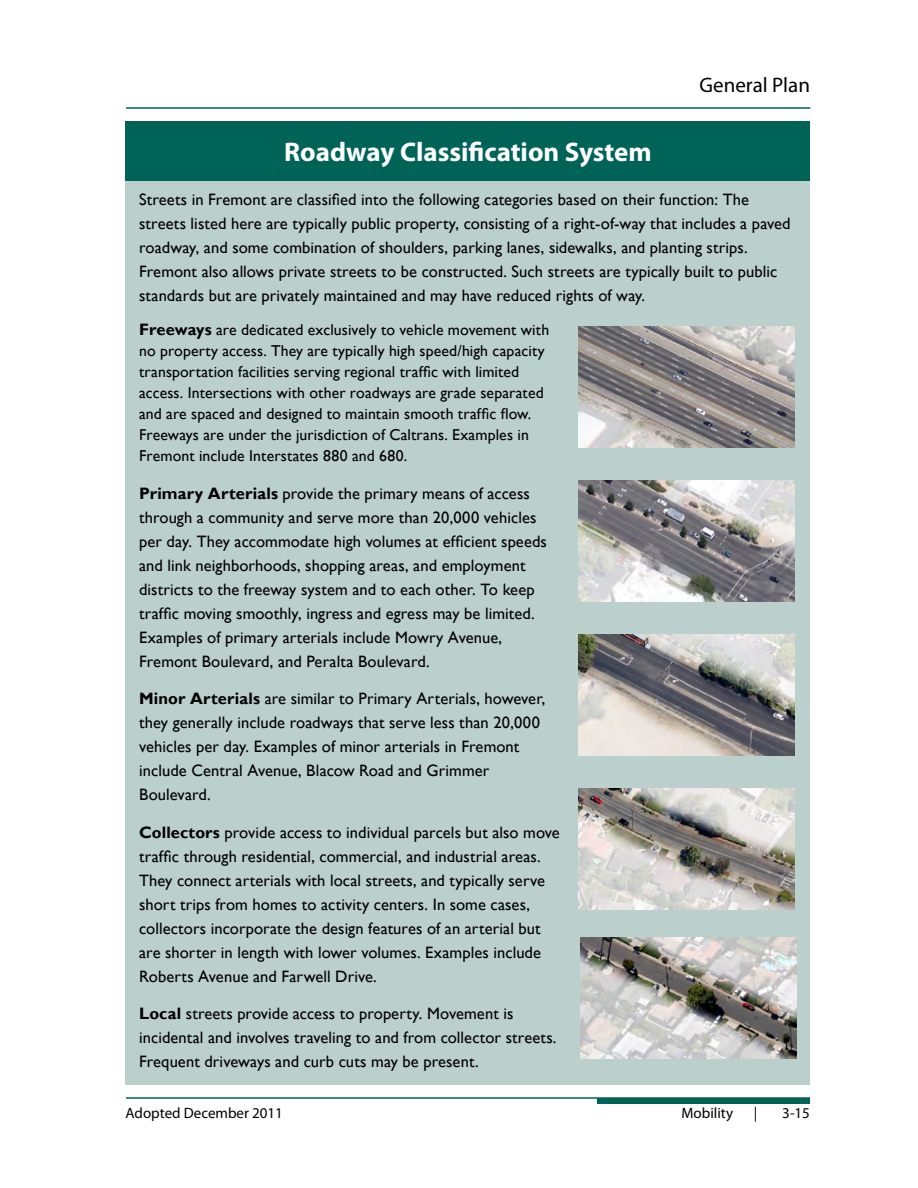
<style>
.page{position:relative;width:918px;height:1188px;background:#fff}
.page>*{position:absolute;margin:0;border:0;box-sizing:border-box;transform-origin:0 0}
.t1{font:700 27px "Myriad Pro";color:#fff}
.t2{font:21px "Myriad Pro";color:#000}
.t3{font:16.5px/24px "Gill Sans";letter-spacing:.005em;color:#000}
.t4{font:15.75px/21px "Gill Sans";letter-spacing:.01em;color:#000}
.t5{font:15px "Myriad Pro";color:#000}
.s1{font-weight:700;font-size:16.5px}
.s2{font-weight:700}
</style>
<div class="page">
<div style="left:597px;top:1098px;width:213px;height:6px;background:#006358"></div>
<hr style="left:126px;top:1097px;width:684px;height:2px;background:#006358">
<hr style="left:126px;top:107px;width:684px;height:2px;background:#006358">
<div style="left:126px;top:180px;width:684px;height:904px;background:#bbcfcd"></div>
<img style="left:579px;top:326px;width:216px;height:122px">
<img style="left:579px;top:634px;width:216px;height:122px">
<img style="left:579px;top:480px;width:216px;height:122px">
<img style="left:579px;top:788px;width:216px;height:122px">
<img style="left:581px;top:937px;width:216px;height:122px">
<div style="left:126px;top:122px;width:684px;height:59px;background:#006358"></div>
<h1 class="t1" style="left:284px;top:135px;width:369px">Roadway Classification System</h1>
<p class="t2" style="left:700px;top:72px;width:112px">General Plan</p>
<p class="t3" style="left:139px;top:188px;width:653px">Streets in Fremont are classified into the following categories based on their function: The streets listed here are typically public property, consisting of a right-of-way that includes a paved roadway, and some combination of shoulders, parking lanes, sidewalks, and planting strips.<br>Fremont also allows private streets to be constructed. Such streets are typically built to public standards but are privately maintained and may have reduced rights of way.</p>
<p class="t4" style="left:139px;top:320px;width:412px"><span class="s1">Freeways</span> are dedicated exclusively to vehicle movement with no property access. They are typically high speed/high capacity transportation facilities serving regional traffic with limited access. Intersections with other roadways are grade separated and are spaced and designed to maintain smooth traffic flow.<br>Freeways are under the jurisdiction of Caltrans. Examples in Fremont include Interstates 880 and 680.</p>
<p class="t3" style="left:139px;top:482px;width:409px"><span class="s2">Primary Arterials</span> provide the primary means of access through a community and serve more than 20,000 vehicles per day. They accommodate high volumes at efficient speeds and link neighborhoods, shopping areas, and employment districts to the freeway system and to each other. To keep traffic moving smoothly, ingress and egress may be limited.<br>Examples of primary arterials include Mowry Avenue, Fremont Boulevard, and Peralta Boulevard.</p>
<p class="t3" style="left:139px;top:687px;width:408px"><span class="s2">Minor Arterials</span> are similar to Primary Arterials, however, they generally include roadways that serve less than 20,000 vehicles per day. Examples of minor arterials in Fremont include Central Avenue, Blacow Road and Grimmer Boulevard.</p>
<p class="t3" style="left:139px;top:821px;width:422px"><span class="s2">Collectors</span> provide access to individual parcels but also move traffic through residential, commercial, and industrial areas.<br>They connect arterials with local streets, and typically serve short trips from homes to activity centers. In some cases, collectors incorporate the design features of an arterial but are shorter in length with lower volumes. Examples include Roberts Avenue and Farwell Drive.</p>
<p class="t3" style="left:139px;top:1002px;width:419px"><span class="s2">Local</span> streets provide access to property. Movement is incidental and involves traveling to and from collector streets.<br>Frequent driveways and curb cuts may be present.</p>
<p class="t5" style="left:126px;top:1104px;width:159px">Adopted December 2011</p>
<p class="t5" style="left:681px;top:1104px;width:53px">Mobility</p>
<p class="t5" style="left:754px;top:1104px;width:5px">|</p>
<p class="t5" style="left:782px;top:1104px;width:29px">3-15</p>
</div>
